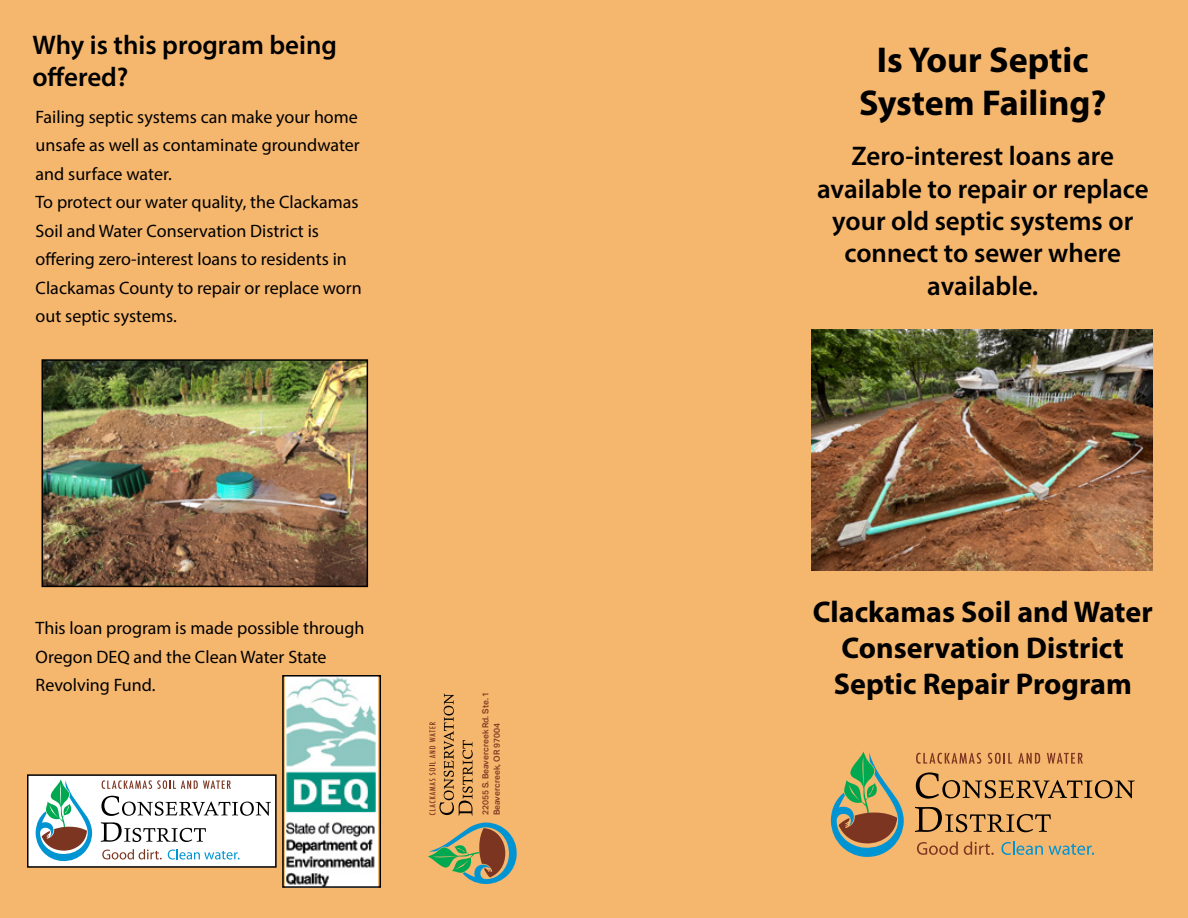
<style>
.page{position:relative;width:1188px;height:918px;background:#f5b66e}
.page>*{position:absolute;margin:0;border:0;box-sizing:border-box;transform-origin:0 0}
.t1{font:700 36px/43.2px "Myriad Pro";color:#000;text-align:center}
.t2{font:700 30px/36px "Myriad Pro";color:#000;text-align:center}
.t3{font:600 27px/32.4px "Myriad Pro";color:#000;text-align:center}
.t4{font:18px/28.5px "Myriad Pro";color:#000}
.t5{font:500 8.4px/11.4px "Aktiv Grotesk";color:#7c3520}
</style>
<div class="page">
<svg style="left:831px;top:752px;width:73px;height:105px"></svg>
<svg style="left:916px;top:772px;width:219px;height:27px"></svg>
<svg style="left:915px;top:807px;width:136px;height:25px"></svg>
<svg style="left:917px;top:842px;width:41px;height:13px"></svg>
<svg style="left:964px;top:842px;width:30px;height:13px"></svg>
<svg style="left:1001px;top:842px;width:42px;height:13px"></svg>
<svg style="left:1049px;top:844px;width:45px;height:11px"></svg>
<svg style="left:916px;top:753px;width:65px;height:11px"></svg>
<svg style="left:988px;top:753px;width:24px;height:11px"></svg>
<svg style="left:1018px;top:753px;width:22px;height:11px"></svg>
<svg style="left:1047px;top:753px;width:36px;height:11px"></svg>
<img style="left:285px;top:678px;width:93px;height:207px">
<div style="left:282px;top:675px;width:99px;height:213px;border:2px solid #000"></div>
<div style="left:27px;top:774px;width:250px;height:94px;background:#fff;border:2px solid #000"></div>
<svg style="left:36px;top:779px;width:56px;height:82px"></svg>
<svg style="left:101px;top:796px;width:170px;height:20px"></svg>
<svg style="left:101px;top:822px;width:105px;height:20px"></svg>
<svg style="left:102px;top:849px;width:60px;height:11px"></svg>
<svg style="left:168px;top:849px;width:72px;height:11px"></svg>
<svg style="left:102px;top:780px;width:129px;height:9px"></svg>
<svg style="left:428px;top:823px;width:89px;height:61px"></svg>
<svg style="left:429px;top:693px;width:44px;height:123px"></svg>
<img style="left:45px;top:362px;width:320px;height:222px">
<div style="left:42px;top:359px;width:326px;height:228px;border:2px solid #000"></div>
<img style="left:811px;top:329px;width:342px;height:242px">
<h3 class="t3" style="left:32px;top:28px;width:306px;text-align:left">Why is this program being offered?</h3>
<p class="t4" style="left:36px;top:102px;width:328px">Failing septic systems can make your home unsafe as well as contaminate groundwater and surface water.<br>To protect our water quality, the Clackamas Soil and Water Conservation District is offering zero-interest loans to residents in Clackamas County to repair or replace worn out septic systems.</p>
<p class="t4" style="left:36px;top:614px;width:330px">This loan program is made possible through<br>Oregon DEQ and the Clean Water State<br>Revolving Fund.</p>
<p class="t5" style="left:480px;top:815px;width:125px;rotate:-90deg">22055 S. Beavercreek Rd. Ste. 1<br>Beavercreek, OR 97004</p>
<h1 class="t1" style="left:859px;top:37px;width:249px">Is Your Septic<br>System Failing?</h1>
<h3 class="t3" style="left:817px;top:139px;width:333px">Zero-interest loans are available to repair or replace your old septic systems or connect to sewer where available.</h3>
<h2 class="t2" style="left:813px;top:593px;width:341px">Clackamas Soil and Water<br>Conservation District<br>Septic Repair Program</h2>
</div>
